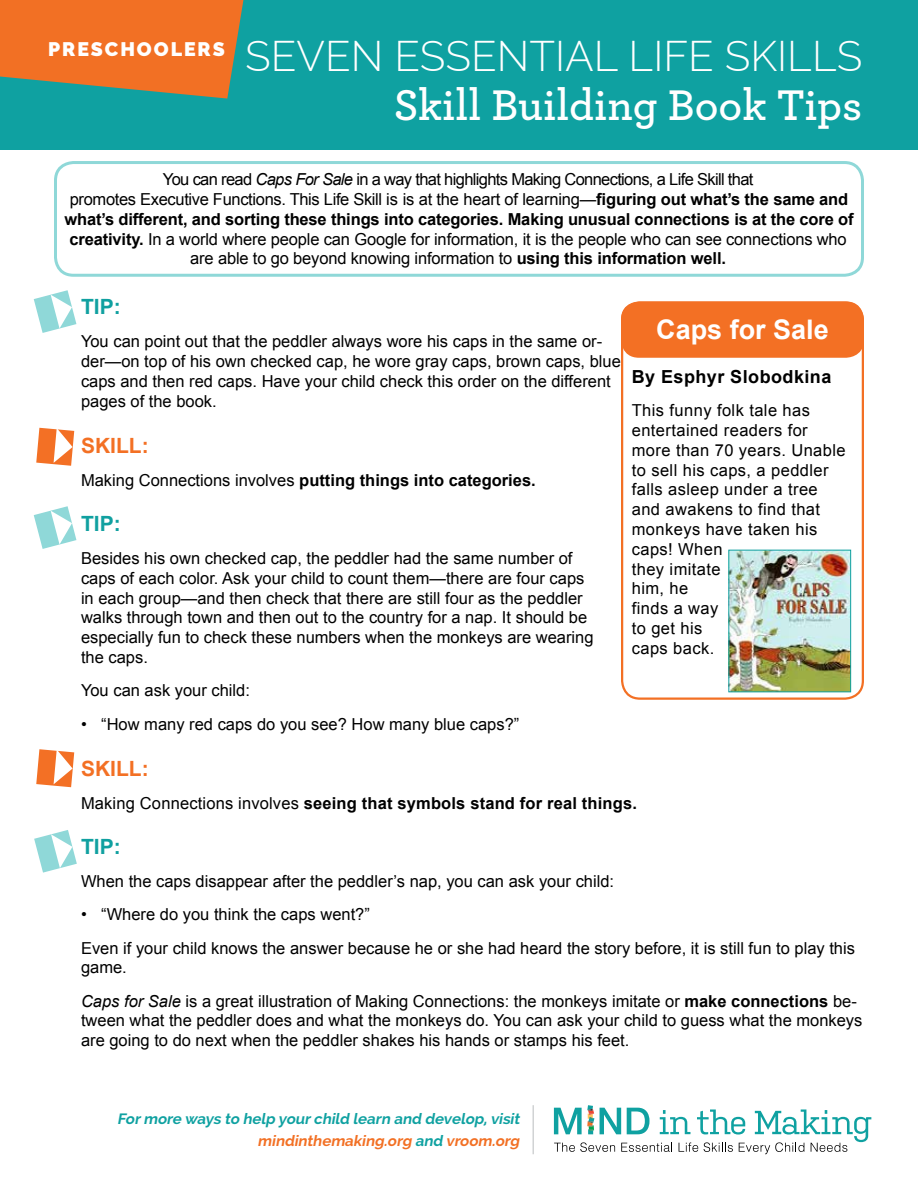
<style>
.page{position:relative;width:918px;height:1188px;background:#fff}
.page>*{position:absolute;margin:0;border:0;box-sizing:border-box;transform-origin:0 0}
.t1{font:600 45px "Archer Pro";color:#fff}
.t2{font:300 42px "Raleway";color:#fff}
.t3{font:700 27px "Arial";color:#fff}
.t4{font:700 21px "Arial";color:#10a0a0}
.t5{font:700 21px "Arial";color:#f37024}
.t6{font:700 18px "Arial";letter-spacing:.025em;color:#000}
.t7{font:16.5px/19.8px "Arial";color:#000}
.t8{font:16.5px/19.8px "Arial";letter-spacing:.025em;color:#000}
.t9{font:700 16.5px "Arial";letter-spacing:.01em;color:#000}
.t10{font:italic 700 15px/22.5px "Raleway";color:#0fa1a1;text-align:right}
.s1{font-style:italic}
.s2{font-weight:700}
.s3{font-weight:400}
.s4{color:#f27024}
</style>
<div class="page">
<svg style="left:554px;top:1105px;width:317px;height:49px"></svg>
<hr style="left:532px;top:1105px;width:2px;height:49px;background:#d1d3d4">
<div style="left:0;top:0;width:918px;height:149px;background:#0fa1a1"></div>
<svg style="left:0;top:0;width:244px;height:99px;background:#d17635"></svg>
<div style="left:54px;top:161px;width:810px;height:116px;border:3px solid #8fd8d8;border-radius:18px"></div>
<img style="left:731px;top:552px;width:118px;height:138px">
<div style="left:729px;top:550px;width:122px;height:142px;border:1px solid #10a0a0"></div>
<div style="left:621px;top:302px;width:243px;height:398px;border:2px solid #f37024;border-radius:18px"></div>
<div style="left:621px;top:302px;width:243px;height:56px;background:#f37024;border-radius:18px"></div>
<svg style="left:36px;top:428px;width:38px;height:38px"></svg>
<svg style="left:34px;top:290px;width:42px;height:43px"></svg>
<svg style="left:34px;top:506px;width:42px;height:43px"></svg>
<svg style="left:36px;top:749px;width:38px;height:38px"></svg>
<svg style="left:34px;top:830px;width:43px;height:43px"></svg>
<h2 class="t2" style="left:48px;top:32px;width:816px"><sup>PRESCHOOLERS</sup> SEVEN ESSENTIAL LIFE SKILLS</h2>
<h1 class="t1" style="left:394px;top:72px;width:470px">Skill Building Book Tips</h1>
<p class="t7" style="left:64px;top:170px;width:791px;text-align:center">You can read <span class="s1">Caps For Sale</span> in a way that highlights Making Connections, a Life Skill that<br>promotes Executive Functions. This Life Skill is is at the heart of learning—<span class="s2">figuring out what’s the same and what’s different, and sorting these things into categories. Making unusual connections is at the core of creativity.</span> In a world where people can Google for information, it is the people who can see connections who are able to go beyond knowing information to <span class="s2">using this information well.</span></p>
<p class="t4" style="left:81px;top:293px;width:41px">TIP:</p>
<p class="t7" style="left:81px;top:332px;width:541px">You can point out that the peddler always wore his caps in the same or&shy;der—on top of his own checked cap, he wore gray caps, brown caps, blue caps and then red caps. Have your child check this order on the different pages of the book.</p>
<p class="t5" style="left:81px;top:431px;width:69px">SKILL:</p>
<p class="t9" style="left:81px;top:469px;width:456px"><span class="s3">Making Connections involves</span> putting things into categories.</p>
<p class="t4" style="left:81px;top:509px;width:41px">TIP:</p>
<p class="t7" style="left:81px;top:549px;width:514px">Besides his own checked cap, the peddler had the same number of caps of each color. Ask your child to count them—there are four caps in each group—and then check that there are still four as the peddler walks through town and then out to the country for a nap. It should be especially fun to check these numbers when the monkeys are wearing the caps.</p>
<p class="t7" style="left:81px;top:681px;width:171px">You can ask your child:</p>
<p class="t7" style="left:81px;top:714px;width:440px">• “How many red caps do you see? How many blue caps?”</p>
<p class="t5" style="left:81px;top:754px;width:69px">SKILL:</p>
<p class="t9" style="left:81px;top:792px;width:558px"><span class="s3">Making Connections involves</span> seeing that symbols stand for real things.</p>
<p class="t4" style="left:81px;top:832px;width:41px">TIP:</p>
<p class="t7" style="left:81px;top:871px;width:535px">When the caps disappear after the peddler’s nap, you can ask your child:</p>
<p class="t7" style="left:81px;top:898px;width:776px;line-height:33.3px">• “Where do you think the caps went?”<br>Even if your child knows the answer because he or she had heard the story before, it is still fun to play this</p>
<p class="t7" style="left:81px;top:951px;width:777px;line-height:33.3px">game.<br><span class="s1">Caps for Sale</span> is a great illustration of Making Connections: the monkeys imitate or <span class="s2">make connections</span> be-</p>
<p class="t7" style="left:81px;top:1011px;width:783px">tween what the peddler does and what the monkeys do. You can ask your child to guess what the monkeys are going to do next when the peddler shakes his hands or stamps his feet.</p>
<h3 class="t3" style="left:656px;top:312px;width:174px">Caps for Sale</h3>
<p class="t6" style="left:632px;top:365px;width:201px">By Esphyr Slobodkina</p>
<p class="t8" style="left:632px;top:401px;width:215px">This funny folk tale has entertained readers for more than 70 years. Unable to sell his caps, a peddler falls asleep under a tree and awakens to find that monkeys have taken his caps! When<br>they imitate<br>him, he<br>finds a way<br>to get his<br>caps back.</p>
<p class="t10" style="left:117px;top:1107px;width:407px">Formore ways to help yourchild learn and develop,visit <span class="s4">mindinthemaking.org</span> and <span class="s4">vroom.org</span></p>
</div>
